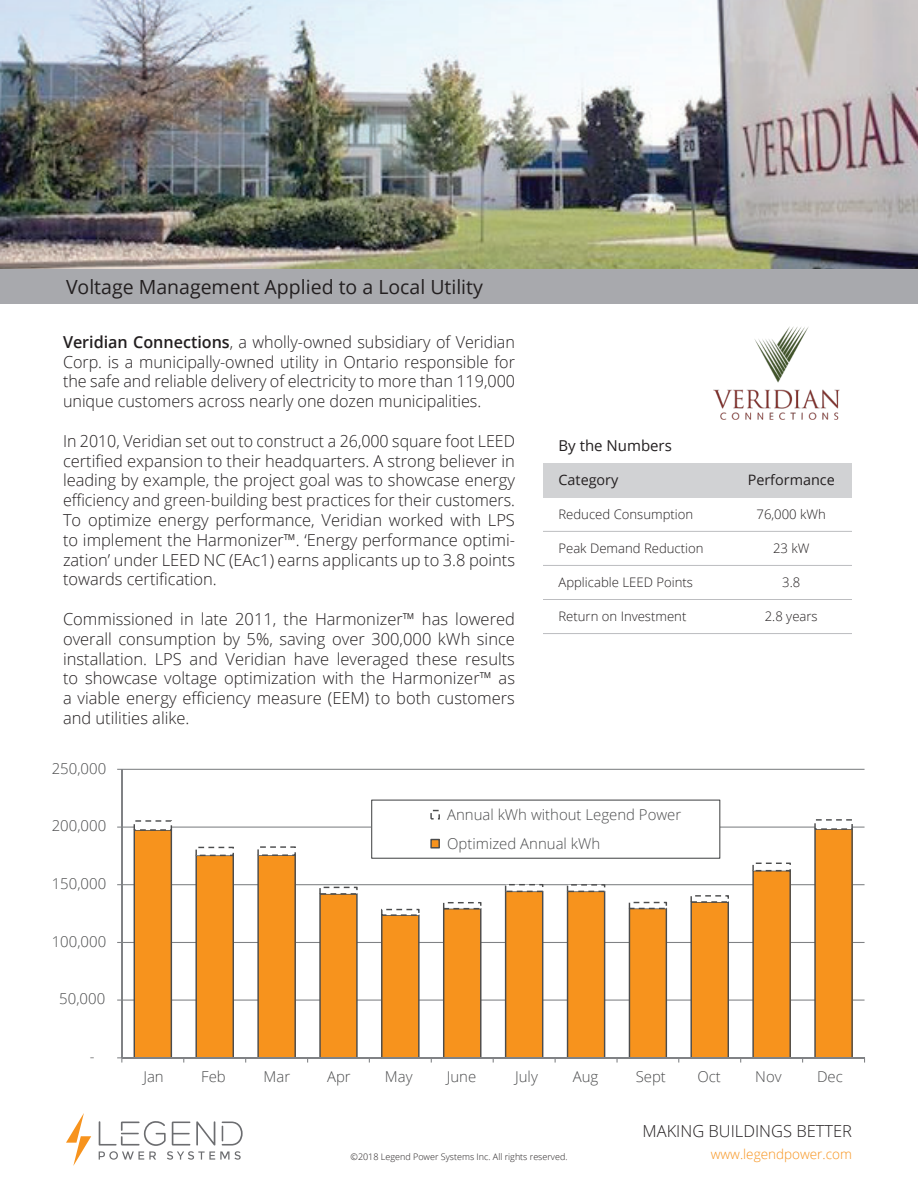
<style>
.page{position:relative;width:918px;height:1188px;background:#fff}
.page>*{position:absolute;margin:0;border:0;box-sizing:border-box;transform-origin:0 0}
.t1{font:19.5px "Open Sans";color:#231f20}
.t2{font:300 16.5px/19.8px "Open Sans";color:#231f20;text-align:justify}
.t3{font:300 15px/29.1px "Open Sans";color:#4b4c4d}
.t4{font:15px "Open Sans";color:#231f20}
.t5{font:14.4px "Open Sans";color:#231f20}
.t6{font:300 13.5px "Open Sans";color:#f7931d}
.t7{font:300 13.2px "Open Sans";color:#231f20}
.t8{font:300 9px "Open Sans";color:#231f20}
.s1{font-weight:600}
</style>
<div class="page">
<svg style="left:66px;top:1113px;width:25px;height:53px"></svg>
<svg style="left:99px;top:1121px;width:144px;height:39px"></svg>
<div style="left:0;top:268px;width:918px;height:36px;background:#a8a9ad"></div>
<div style="left:543px;top:463px;width:309px;height:34px;background:#d1d2d4"></div>
<hr style="left:543px;top:565px;width:309px;height:1px;background:#bcbdc0">
<hr style="left:543px;top:531px;width:309px;height:1px;background:#bcbdc0">
<hr style="left:543px;top:633px;width:309px;height:1px;background:#bcbdc0">
<hr style="left:543px;top:599px;width:309px;height:1px;background:#bcbdc0">
<img style="left:0;top:0;width:918px;height:268px">
<hr style="left:122px;top:1000px;width:743px;height:1px;background:#808285">
<hr style="left:122px;top:942px;width:743px;height:1px;background:#808285">
<hr style="left:122px;top:884px;width:743px;height:1px;background:#808285">
<hr style="left:122px;top:827px;width:743px;height:1px;background:#808285">
<hr style="left:122px;top:769px;width:743px;height:1px;background:#808285">
<svg style="left:134px;top:916px;width:38px;height:143px;background:#eb8e20"></svg>
<svg style="left:195px;top:916px;width:39px;height:143px;background:#e98e23"></svg>
<svg style="left:257px;top:916px;width:39px;height:143px;background:#e98e23"></svg>
<svg style="left:319px;top:916px;width:39px;height:143px;background:#e98f24"></svg>
<svg style="left:381px;top:916px;width:39px;height:143px;background:#e98e23"></svg>
<svg style="left:443px;top:916px;width:38px;height:143px;background:#eb8e20"></svg>
<svg style="left:505px;top:916px;width:38px;height:143px;background:#eb8e20"></svg>
<svg style="left:567px;top:916px;width:38px;height:143px;background:#eb8e20"></svg>
<svg style="left:629px;top:916px;width:38px;height:143px;background:#ea8e20"></svg>
<svg style="left:690px;top:916px;width:39px;height:143px;background:#e98e23"></svg>
<svg style="left:752px;top:916px;width:39px;height:143px;background:#e98e23"></svg>
<svg style="left:814px;top:916px;width:39px;height:143px;background:#e98e22"></svg>
<svg style="left:134px;top:819px;width:719px;height:97px"></svg>
<hr style="left:121px;top:769px;width:1px;height:289px;background:#808285">
<hr style="left:122px;top:1057px;width:743px;height:1px;background:#808285">
<svg style="left:117px;top:1057px;width:5px;height:6px"></svg>
<svg style="left:371px;top:800px;width:349px;height:59px"></svg>
<img style="left:713px;top:326px;width:126px;height:94px">
<p class="t1" style="left:66px;top:274px;width:418px">Voltage Management Applied to a Local Utility</p>
<p class="t2" style="left:63px;top:332px;width:454px"><span class="s1">Veridian Connections</span>, a wholly-owned subsidiary of Veridian Corp. is a municipally-owned utility in Ontario responsible for the safe and reliable delivery of electricity to more than 119,000 unique customers across nearly one dozen municipalities.</p>
<p class="t2" style="left:63px;top:431px;width:454px">In 2010, Veridian set out to construct a 26,000 square foot LEED certified expansion to their headquarters. A strong believer in leading by example, the project goal was to showcase energy efficiency and green-building best practices for their customers.<br>To optimize energy performance, Veridian worked with LPS to implement the Harmonizer™. ‘Energy performance optimi&shy;zation’ under LEED NC (EAc1) earns applicants up to 3.8 points towards certification.</p>
<p class="t2" style="left:63px;top:609px;width:454px">Commissioned in late 2011, the Harmonizer™ has lowered overall consumption by 5%, saving over 300,000 kWh since installation. LPS and Veridian have leveraged these results to showcase voltage optimization with the Harmonizer™ as a viable energy efficiency measure (EEM) to both customers and utilities alike.</p>
<p class="t3" style="left:52px;top:753px;width:56px">250,000</p>
<p class="t4" style="left:559px;top:436px;width:115px">By the Numbers</p>
<p class="t5" style="left:559px;top:470px;width:61px">Category</p>
<p class="t5" style="left:748px;top:470px;width:89px">Performance</p>
<p class="t7" style="left:558px;top:505px;width:136px">Reduced Consumption</p>
<p class="t7" style="left:558px;top:539px;width:147px">Peak Demand Reduction</p>
<p class="t7" style="left:558px;top:573px;width:136px">Applicable LEED Points</p>
<p class="t7" style="left:558px;top:607px;width:129px">Return on Investment</p>
<p class="t7" style="left:757px;top:505px;width:71px">76,000 kWh</p>
<p class="t7" style="left:773px;top:539px;width:38px">23 kW</p>
<p class="t7" style="left:782px;top:573px;width:20px">3.8</p>
<p class="t7" style="left:765px;top:607px;width:54px">2.8 years</p>
<p class="t3" style="left:52px;top:811px;width:56px">200,000</p>
<p class="t3" style="left:52px;top:869px;width:56px">150,000</p>
<p class="t3" style="left:52px;top:926px;width:56px">100,000</p>
<p class="t3" style="left:59px;top:984px;width:48px">50,000</p>
<p class="t3" style="left:90px;top:1041px;width:6px">-</p>
<p class="t3" style="left:447px;top:800px;width:236px">Annual kWh without Legend Power<br>Optimized Annual kWh</p>
<p class="t3" style="left:143px;top:1061px;width:22px">Jan</p>
<p class="t3" style="left:201px;top:1061px;width:26px">Feb</p>
<p class="t3" style="left:264px;top:1061px;width:28px">Mar</p>
<p class="t3" style="left:327px;top:1061px;width:25px">Apr</p>
<p class="t3" style="left:385px;top:1061px;width:29px">May</p>
<p class="t3" style="left:447px;top:1061px;width:31px">June</p>
<p class="t3" style="left:515px;top:1061px;width:24px">July</p>
<p class="t3" style="left:573px;top:1061px;width:27px">Aug</p>
<p class="t3" style="left:636px;top:1061px;width:32px">Sept</p>
<p class="t3" style="left:697px;top:1061px;width:25px">Oct</p>
<p class="t3" style="left:755px;top:1061px;width:28px">Nov</p>
<p class="t3" style="left:817px;top:1061px;width:27px">Dec</p>
<p class="t8" style="left:351px;top:1150px;width:218px">©2018 Legend Power Systems Inc. All rights reserved.</p>
<p class="t2" style="left:643px;top:1121px;width:211px">MAKING BUILDINGS BETTER</p>
<p class="t6" style="left:711px;top:1145px;width:143px">www.legendpower.com</p>
</div>
